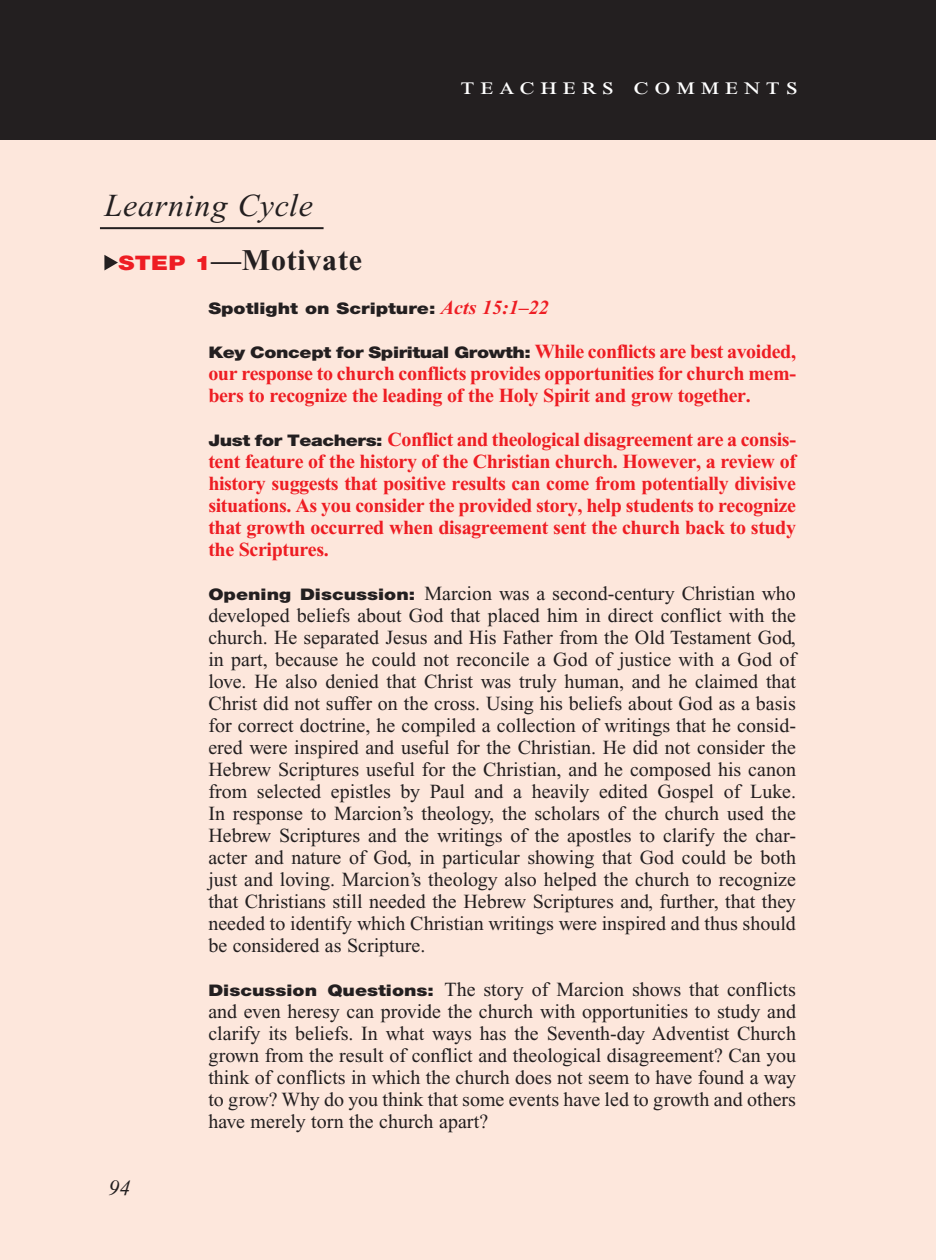
<style>
.page{position:relative;width:936px;height:1260px;background:#fff}
.page>*{position:absolute;margin:0;border:0;box-sizing:border-box;transform-origin:0 0}
.Main_Head_Teachers_C{font:italic 32px "Times New Roman PS Std";letter-spacing:.025em;color:#231f20}
.T_Aim_bodyXindent{font:700 30px "Times New Roman PS Std";letter-spacing:.025em;color:#231f20}
.Teachers_Comments_He{font:24px "Times New Roman PS Std";letter-spacing:.2em;color:#fff;scale:1.2 1}
.PageNumbers{font:italic 22px "Times New Roman PS Std";color:#231f20}
.Objectives_Body_Text{font:20px/22px "Times New Roman PS Std";color:#231f20;text-align:justify}
.Objectives_Body_Text-2{font:700 20px/22px "Times New Roman PS Std";letter-spacing:-.02em;color:#ee1d23}
.Objectives_Body_Text-3{font:900 16px "Helvetica Neue LT Std";letter-spacing:-.02em;color:#231f20;scale:1.2 1}
.Objectives_Body_Text-4{font:900 16px "Helvetica Neue LT Std";color:#231f20;scale:1.2 1}
.s1{font-family:"Helvetica Neue LT Std";font-weight:900;font-size:20px;color:#ee1d23}
.s2{font-family:"Times New Roman PS Std";font-weight:700;font-style:italic;font-size:20px;color:#ee1d23}
.s3{font-family:"Times New Roman PS Std";font-weight:700;font-size:20px;color:#ee1d23}
.s4{font-family:"Helvetica Neue LT Std";font-weight:900;font-size:16px;color:#231f20}
.s5{font-family:"Helvetica Neue LT Std";font-weight:900;font-size:16px}
</style>
<div class="page">
<div style="left:0;top:136px;width:936px;height:1124px;background:#fde7dc"></div>
<svg style="left:104px;top:255px;width:14px;height:15px"></svg>
<hr style="left:100px;top:227px;width:224px;height:2px;background:#231f20">
<div style="left:0;top:0;width:936px;height:140px;background:#231f20"></div>
<p class="Teachers_Comments_He" style="left:461px;top:73px;width:283px">teachers comments</p>
<p class="Main_Head_Teachers_C" style="left:104px;top:188px;width:210px">Learning Cycle</p>
<p class="T_Aim_bodyXindent" style="left:118px;top:244px;width:245px"><span class="s1">STEP 1</span>—Motivate</p>
<p class="Objectives_Body_Text-4" style="left:208px;top:299px;width:285px">Spotlight on Scripture: <span class="s2">Acts 15:1–22</span></p>
<p class="Objectives_Body_Text-3" style="left:208px;top:343px;width:491px">Key Concept for Spiritual Growth: <span class="s3">While conflicts are best avoided,</span></p>
<p class="Objectives_Body_Text-2" style="left:208px;top:363px;width:589px">our response to church conflicts provides opportunities for church mem&shy;bers to recognize the leading of the Holy Spirit and grow together.</p>
<p class="Objectives_Body_Text-2" style="left:208px;top:429px;width:589px;text-align:justify"><span class="s4">Just for Teachers:</span> Conflict and theological disagreement are a consis&shy;tent feature of the history of the Christian church. However, a review of history suggests that positive results can come from potentially divisive situations. As you consider the provided story, help students to recognize that growth occurred when disagreement sent the church back to study the Scriptures.</p>
<p class="Objectives_Body_Text" style="left:208px;top:583px;width:589px"><span class="s5">Opening Discussion:</span> Marcion was a second-century Christian who developed beliefs about God that placed him in direct conflict with the church. He separated Jesus and His Father from the Old Testament God, in part, because he could not reconcile a God of justice with a God of love. He also denied that Christ was truly human, and he claimed that Christ did not suffer on the cross. Using his beliefs about God as a basis for correct doctrine, he compiled a collection of writings that he consid&shy;ered were inspired and useful for the Christian. He did not consider the Hebrew Scriptures useful for the Christian, and he composed his canon from selected epistles by Paul and a heavily edited Gospel of Luke.<br>In response to Marcion’s theology, the scholars of the church used the Hebrew Scriptures and the writings of the apostles to clarify the char&shy;acter and nature of God, in particular showing that God could be both just and loving. Marcion’s theology also helped the church to recognize that Christians still needed the Hebrew Scriptures and, further, that they needed to identify which Christian writings were inspired and thus should be considered as Scripture.</p>
<p class="Objectives_Body_Text" style="left:208px;top:979px;width:589px"><span class="s5">Discussion Questions:</span> The story of Marcion shows that conflicts and even heresy can provide the church with opportunities to study and clarify its beliefs. In what ways has the Seventh-day Adventist Church grown from the result of conflict and theological disagreement? Can you think of conflicts in which the church does not seem to have found a way to grow? Why do you think that some events have led to growth and others have merely torn the church apart?</p>
<p class="PageNumbers" style="left:109px;top:1176px;width:24px">94</p>
</div>
